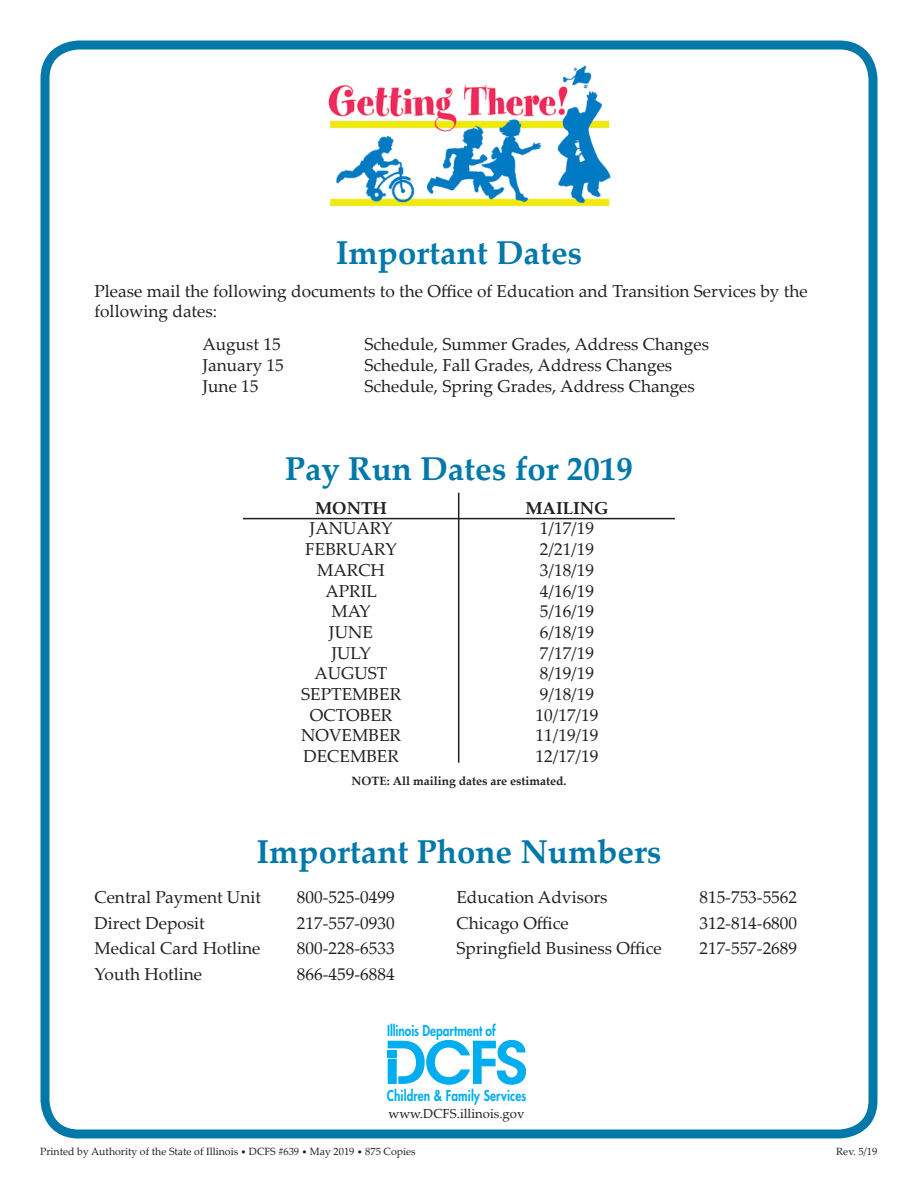
<style>
.page{position:relative;width:918px;height:1188px;background:#fff}
.page>*{position:absolute;margin:0;border:0;box-sizing:border-box;transform-origin:0 0}
.t1{font:700 33px "Palatino Linotype";color:#0078aa}
.heading_2{font:17.25px/20.7px "Palatino Linotype";color:#231f20}
.t2{font:700 17.25px "Palatino Linotype";color:#231f20}
.t3{font:800 14.55px "Futura";letter-spacing:.01em;color:#00aeef;scale:.82 1}
.t4{font:13.05px "Palatino Linotype";color:#231f20}
.t5{font:700 12px "Palatino Linotype";color:#231f20}
.t6{font:10.5px "Palatino Linotype";color:#231f20}
.s1{font-size:9px}
</style>
<div class="page">
<div style="left:40px;top:40px;width:838px;height:1098px;border:9px solid #0078aa;border-radius:34px"></div>
<hr style="left:243px;top:518px;width:432px;height:1px;background:#231f20">
<hr style="left:458px;top:493px;width:1px;height:270px;background:#231f20">
<img style="left:328px;top:65px;width:283px;height:142px">
<svg style="left:388px;top:1040px;width:138px;height:45px"></svg>
<div style="left:388px;top:1050px;width:9px;height:7px;background:#00aeef"></div>
<p class="t1" style="left:336px;top:229px;width:248px">Important Dates</p>
<p class="heading_2" style="left:94px;top:280px;width:715px">Please mail the following documents to the Office of Education and Transition Services by the following dates:</p>
<p class="heading_2" style="left:203px;top:333px;width:80px">August 15</p>
<p class="heading_2" style="left:364px;top:333px;width:346px">Schedule, Summer Grades, Address Changes</p>
<p class="heading_2" style="left:203px;top:354px;width:83px">January 15</p>
<p class="heading_2" style="left:364px;top:354px;width:309px">Schedule, Fall Grades, Address Changes</p>
<p class="heading_2" style="left:203px;top:375px;width:58px">June 15</p>
<p class="heading_2" style="left:364px;top:375px;width:332px">Schedule, Spring Grades, Address Changes</p>
<p class="t1" style="left:285px;top:445px;width:349px">Pay Run Dates for 2019</p>
<p class="t2" style="left:315px;top:496px;width:73px">MONTH</p>
<p class="t2" style="left:525px;top:496px;width:85px">MAILING</p>
<p class="heading_2" style="left:310px;top:518px;width:85px">JANUARY</p>
<p class="heading_2" style="left:540px;top:518px;width:56px">1/17/19</p>
<p class="heading_2" style="left:305px;top:538px;width:93px">FEBRUARY</p>
<p class="heading_2" style="left:540px;top:538px;width:56px">2/21/19</p>
<p class="heading_2" style="left:317px;top:559px;width:69px">MARCH</p>
<p class="heading_2" style="left:540px;top:559px;width:56px">3/18/19</p>
<p class="heading_2" style="left:325px;top:580px;width:53px">APRIL</p>
<p class="heading_2" style="left:540px;top:580px;width:56px">4/16/19</p>
<p class="heading_2" style="left:331px;top:600px;width:41px">MAY</p>
<p class="heading_2" style="left:540px;top:600px;width:56px">5/16/19</p>
<p class="heading_2" style="left:329px;top:621px;width:46px">JUNE</p>
<p class="heading_2" style="left:540px;top:621px;width:56px">6/18/19</p>
<p class="heading_2" style="left:331px;top:642px;width:41px">JULY</p>
<p class="heading_2" style="left:540px;top:642px;width:56px">7/17/19</p>
<p class="heading_2" style="left:314px;top:662px;width:75px">AUGUST</p>
<p class="heading_2" style="left:540px;top:662px;width:56px">8/19/19</p>
<p class="heading_2" style="left:301px;top:683px;width:102px">SEPTEMBER</p>
<p class="heading_2" style="left:540px;top:683px;width:56px">9/18/19</p>
<p class="heading_2" style="left:310px;top:704px;width:84px">OCTOBER</p>
<p class="heading_2" style="left:536px;top:704px;width:64px">10/17/19</p>
<p class="heading_2" style="left:301px;top:725px;width:101px">NOVEMBER</p>
<p class="heading_2" style="left:536px;top:725px;width:64px">11/19/19</p>
<p class="heading_2" style="left:303px;top:745px;width:97px">DECEMBER</p>
<p class="heading_2" style="left:536px;top:745px;width:64px">12/17/19</p>
<p class="t5" style="left:352px;top:773px;width:216px">NOTE: All mailing dates are estimated.</p>
<p class="t1" style="left:256px;top:828px;width:407px">Important Phone Numbers</p>
<p class="heading_2" style="left:94px;top:886px;width:168px">Central Payment Unit</p>
<p class="heading_2" style="left:297px;top:886px;width:99px">800-525-0499</p>
<p class="heading_2" style="left:94px;top:912px;width:112px">Direct Deposit</p>
<p class="heading_2" style="left:297px;top:912px;width:99px">217-557-0930</p>
<p class="heading_2" style="left:94px;top:937px;width:168px">Medical Card Hotline</p>
<p class="heading_2" style="left:297px;top:937px;width:99px">800-228-6533</p>
<p class="heading_2" style="left:94px;top:963px;width:109px">Youth Hotline</p>
<p class="heading_2" style="left:297px;top:963px;width:99px">866-459-6884</p>
<p class="heading_2" style="left:456px;top:886px;width:153px">Education Advisors</p>
<p class="heading_2" style="left:699px;top:886px;width:99px">815-753-5562</p>
<p class="heading_2" style="left:456px;top:912px;width:114px">Chicago Office</p>
<p class="heading_2" style="left:699px;top:912px;width:99px">312-814-6800</p>
<p class="heading_2" style="left:456px;top:937px;width:207px">Springfield Business Office</p>
<p class="heading_2" style="left:699px;top:937px;width:99px">217-557-2689</p>
<p class="t3" style="left:387px;top:1022px;width:134px">Illinois Department of</p>
<p class="t3" style="left:387px;top:1086px;width:171px">Children &amp; Family Services</p>
<p class="t4" style="left:388px;top:1105px;width:137px">www.DCFS.illinois.gov</p>
<p class="t6" style="left:40px;top:1144px;width:377px">Printed by Authority of the State of Illinois <span class="s1">•</span> DCFS #639 <span class="s1">•</span> May 2019 <span class="s1">•</span> 875 Copies</p>
<p class="t6" style="left:836px;top:1144px;width:43px">Rev. 5/19</p>
</div>
